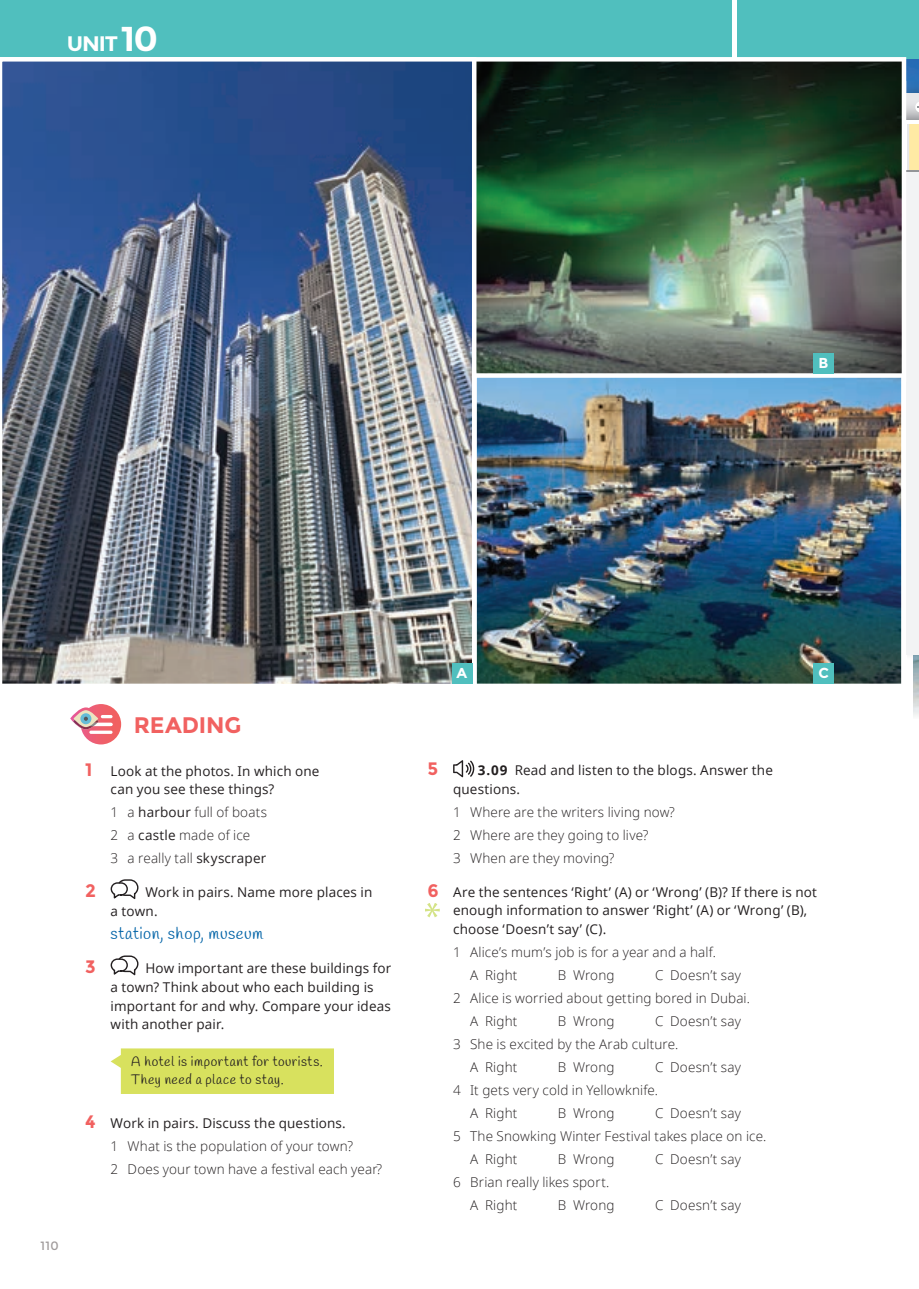
<style>
.page{position:relative;width:919px;height:1289px;background:#fff}
.page>*{position:absolute;margin:0;border:0;box-sizing:border-box;transform-origin:0 0}
.t1{font:700 22.5px "Montserrat";letter-spacing:-.005em;color:#f16160}
.t2{font:700 21px "Montserrat";color:#fff;scale:1.04 1}
.t3{font:700 18px "Montserrat";color:#f16160}
.t4{font:16.5px "Handlee";letter-spacing:.03em;color:#0063a7}
.t5{font:700 14.4px "Montserrat";color:#fff}
.t6{font:300 13.5px/23px "Open Sans";letter-spacing:.01em;color:#231f20}
.t7{font:13.5px/18.8px "Open Sans";letter-spacing:.01em;color:#231f20}
.t8{font:13.5px/18px "Handlee";letter-spacing:.045em;color:#231f20}
.t9{font:12px "Montserrat";color:#a09b9b}
.s1{font-size:34.5px}
.s2{font-family:"Montserrat";font-weight:700;font-size:18px;color:#f16160}
.s3{font-weight:400}
.s4{font-weight:700}
</style>
<div class="page">
<img style="left:906px;top:59px;width:12px;height:35px">
<svg style="left:111px;top:879px;width:27px;height:20px"></svg>
<svg style="left:111px;top:955px;width:27px;height:20px"></svg>
<div style="left:111px;top:1048px;width:223px;height:45px;background:#d8e15e"></div>
<svg style="left:453px;top:760px;width:21px;height:17px"></svg>
<svg style="left:425px;top:903px;width:14px;height:14px"></svg>
<div style="left:906px;top:172px;width:12px;height:482px;background:#f2f3f4"></div>
<div style="left:0;top:0;width:918px;height:59px;background:#50bfbe"></div>
<hr style="left:732px;top:0;width:4px;height:59px;background:#fff">
<img style="left:476px;top:57px;width:430px;height:316px">
<img style="left:476px;top:373px;width:426px;height:311px">
<svg style="left:70px;top:704px;width:51px;height:40px"></svg>
<div style="left:813px;top:353px;width:20px;height:20px;background:#50bfbe"></div>
<div style="left:813px;top:663px;width:20px;height:20px;background:#50bfbe"></div>
<svg style="left:906px;top:94px;width:12px;height:78px"></svg>
<img style="left:0;top:57px;width:476px;height:627px">
<div style="left:451px;top:663px;width:21px;height:21px;background:#50bfbe"></div>
<h2 class="t2" style="left:67px;top:31px;width:89px">UNIT <span class="s1">10</span></h2>
<p class="t5" style="left:818px;top:354px;width:11px">B</p>
<p class="t9" style="left:41px;top:1238px;width:20px">110</p>
<h1 class="t1" style="left:134px;top:712px;width:109px">READING</h1>
<p class="t7" style="left:111px;top:761px;width:210px;text-indent:-26px"><span class="s2">1</span> Look at the photos. In which one can you see these things?</p>
<p class="t6" style="left:111px;top:800px;width:158px">1 a <span class="s3">harbour</span> full of boats<br>2 a <span class="s3">castle</span> made of ice<br>3 a really tall <span class="s3">skyscraper</span></p>
<h3 class="t3" style="left:85px;top:879px;width:12px">2</h3>
<p class="t7" style="left:111px;top:882px;width:263px;text-indent:35px">Work in pairs. Name more places in a town.</p>
<p class="t4" style="left:111px;top:924px;width:154px">station, shop, museum</p>
<h3 class="t3" style="left:85px;top:956px;width:12px">3</h3>
<p class="t7" style="left:111px;top:958px;width:282px;text-indent:35px">How important are these buildings for a town? Think about who each building is important for and why. Compare your ideas with another pair.</p>
<p class="t8" style="left:131px;top:1053px;width:193px">A hotel is important for tourists.<br>They need a place to stay.</p>
<p class="t6" style="left:111px;top:1110px;width:273px;text-indent:-26px"><span class="s2">4</span> <span class="s3">Work in pairs. Discuss the questions.<br></span>1 What is the population of your town?<br>2 Does your town have a festival each year?</p>
<p class="t5" style="left:456px;top:664px;width:12px">A</p>
<p class="t5" style="left:818px;top:664px;width:12px">C</p>
<h3 class="t3" style="left:427px;top:758px;width:12px">5</h3>
<p class="t7" style="left:453px;top:760px;width:321px;text-indent:25px"><span class="s4">3.09</span> Read and listen to the blogs. Answer the questions.</p>
<p class="t6" style="left:453px;top:800px;width:223px">1 Where are the writers living now?<br>2 Where are they going to live?<br>3 When are they moving?</p>
<p class="t7" style="left:453px;top:882px;width:365px;text-indent:-26px"><span class="s2">6</span> Are the sentences ‘Right’ (A) or ‘Wrong’ (B)? If there is not enough information to answer ‘Right’ (A) or ‘Wrong’ (B), choose ‘Doesn’t say’ (C).</p>
<p class="t6" style="left:470px;top:940px;width:247px;text-indent:-17px">1 Alice’s mum’s job is for a year and a half.<br>A Right</p>
<p class="t6" style="left:557px;top:963px;width:58px">B Wrong</p>
<p class="t6" style="left:655px;top:963px;width:87px">C Doesn’t say</p>
<p class="t6" style="left:453px;top:986px;width:298px">2 Alice is worried about getting bored in Dubai.</p>
<p class="t6" style="left:470px;top:1009px;width:49px">A Right</p>
<p class="t6" style="left:557px;top:1009px;width:58px">B Wrong</p>
<p class="t6" style="left:655px;top:1009px;width:87px">C Doesn’t say</p>
<p class="t6" style="left:453px;top:1032px;width:227px">3 She is excited by the Arab culture.</p>
<p class="t6" style="left:470px;top:1055px;width:49px">A Right</p>
<p class="t6" style="left:557px;top:1055px;width:58px">B Wrong</p>
<p class="t6" style="left:655px;top:1055px;width:87px">C Doesn’t say</p>
<p class="t6" style="left:453px;top:1078px;width:206px">4 It gets very cold in Yellowknife.</p>
<p class="t6" style="left:470px;top:1101px;width:49px">A Right</p>
<p class="t6" style="left:557px;top:1101px;width:58px">B Wrong</p>
<p class="t6" style="left:655px;top:1101px;width:87px">C Doesn’t say</p>
<p class="t6" style="left:453px;top:1124px;width:314px">5 The Snowking Winter Festival takes place on ice.</p>
<p class="t6" style="left:470px;top:1147px;width:49px">A Right</p>
<p class="t6" style="left:557px;top:1147px;width:58px">B Wrong</p>
<p class="t6" style="left:655px;top:1147px;width:87px">C Doesn’t say</p>
<p class="t6" style="left:470px;top:1170px;width:141px;text-indent:-17px">6 Brian really likes sport.<br>A Right</p>
<p class="t6" style="left:557px;top:1193px;width:58px">B Wrong</p>
<p class="t6" style="left:655px;top:1193px;width:87px">C Doesn’t say</p>
</div>
